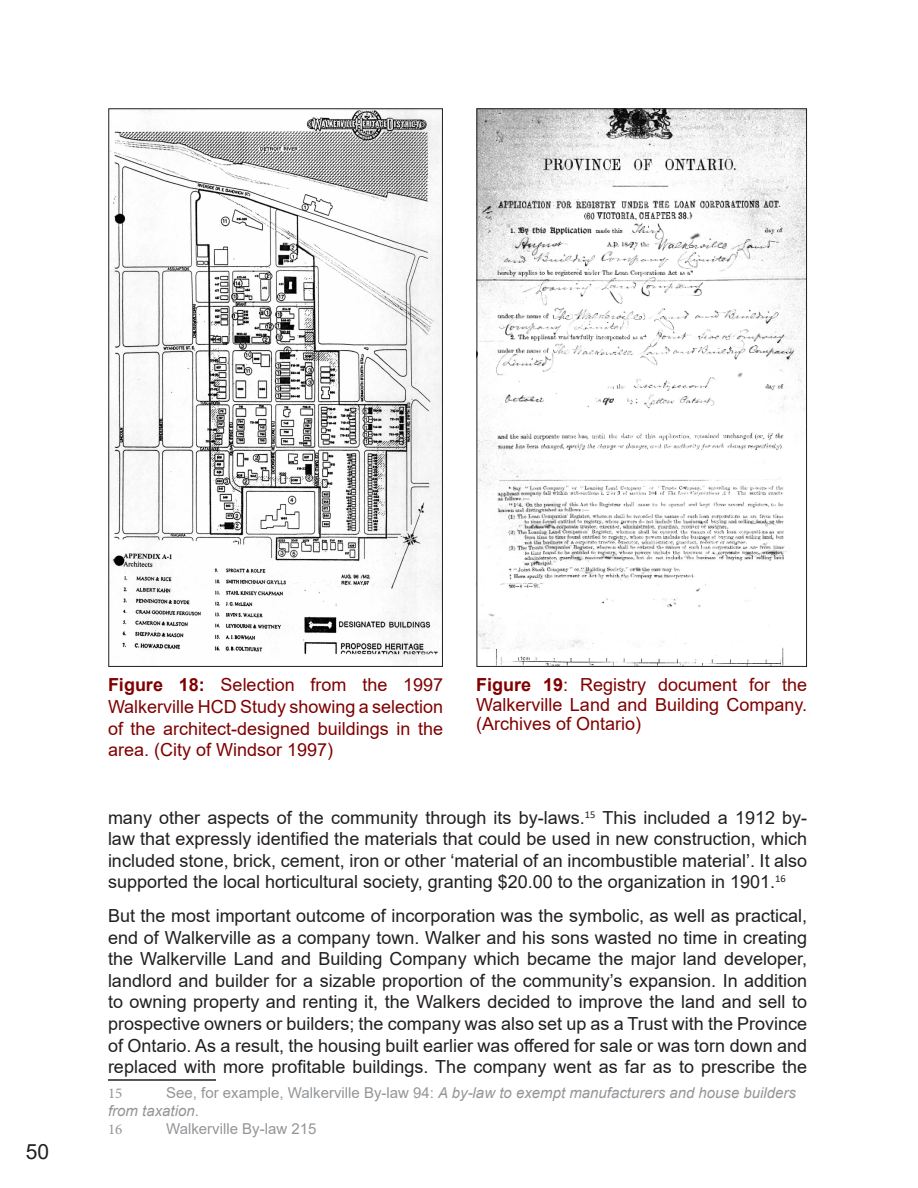
<style>
.page{position:relative;width:918px;height:1188px;background:#fff}
.page>*{position:absolute;margin:0;border:0;box-sizing:border-box;transform-origin:0 0}
.t1{font:21px "Arial";color:#231f20}
.No_Spacing{font:18px/21.6px "Arial";color:#231f20;text-align:justify}
.No_Spacing-2{font:18px/21.6px "Arial";color:#800000;text-align:justify}
.t2{font:italic 15px/18px "Arial";color:#939598}
.t3{font:15px "Arial";color:#939598}
.t4{font:15px "Minion Pro";color:#939598}
.s1{font-weight:700}
.s2{font-style:normal}
</style>
<div class="page">
<img style="left:110px;top:110px;width:331px;height:553px">
<img style="left:479px;top:110px;width:326px;height:555px">
<hr style="left:108px;top:1079px;width:108px;height:2px;background:#231f20">
<p class="t1" style="left:26px;top:1137px;width:25px">50</p>
<p class="No_Spacing-2" style="left:108px;top:674px;width:337px"><span class="s1">Figure 18:</span> Selection from the 1997<br>Walkerville HCD Study showing a selection of the architect-designed buildings in the area. (City of Windsor 1997)</p>
<p class="No_Spacing-2" style="left:476px;top:675px;width:333px;line-height:19.4px"><span class="s1">Figure 19</span>: Registry document for the Walkerville Land and Building Company. (Archives of Ontario)</p>
<p class="No_Spacing" style="left:108px;top:806px;width:701px">many other aspects of the community through its by-laws.<sup>15</sup> This included a 1912 by&shy;law that expressly identified the materials that could be used in new construction, which included stone, brick, cement, iron or other ‘material of an incombustible material’. It also supported the local horticultural society, granting $20.00 to the organization in 1901.<sup>16</sup></p>
<p class="No_Spacing" style="left:108px;top:905px;width:701px">But the most important outcome of incorporation was the symbolic, as well as practical, end of Walkerville as a company town. Walker and his sons wasted no time in creating the Walkerville Land and Building Company which became the major land developer, landlord and builder for a sizable proportion of the community’s expansion. In addition to owning property and renting it, the Walkers decided to improve the land and sell to prospective owners or builders; the company was also set up as a Trust with the Province of Ontario. As a result, the housing built earlier was offered for sale or was torn down and replaced with more profitable buildings. The company went as far as to prescribe the</p>
<p class="t4" style="left:108px;top:1083px;width:16px">15</p>
<p class="t2" style="left:108px;top:1084px;width:690px;text-indent:58px"><span class="s2">See, for example, Walkerville By-law 94:</span> A by-law to exempt manufacturers and house builders from taxation<span class="s2">.</span></p>
<p class="t4" style="left:108px;top:1119px;width:16px">16</p>
<p class="t3" style="left:166px;top:1118px;width:152px">Walkerville By-law 215</p>
</div>
